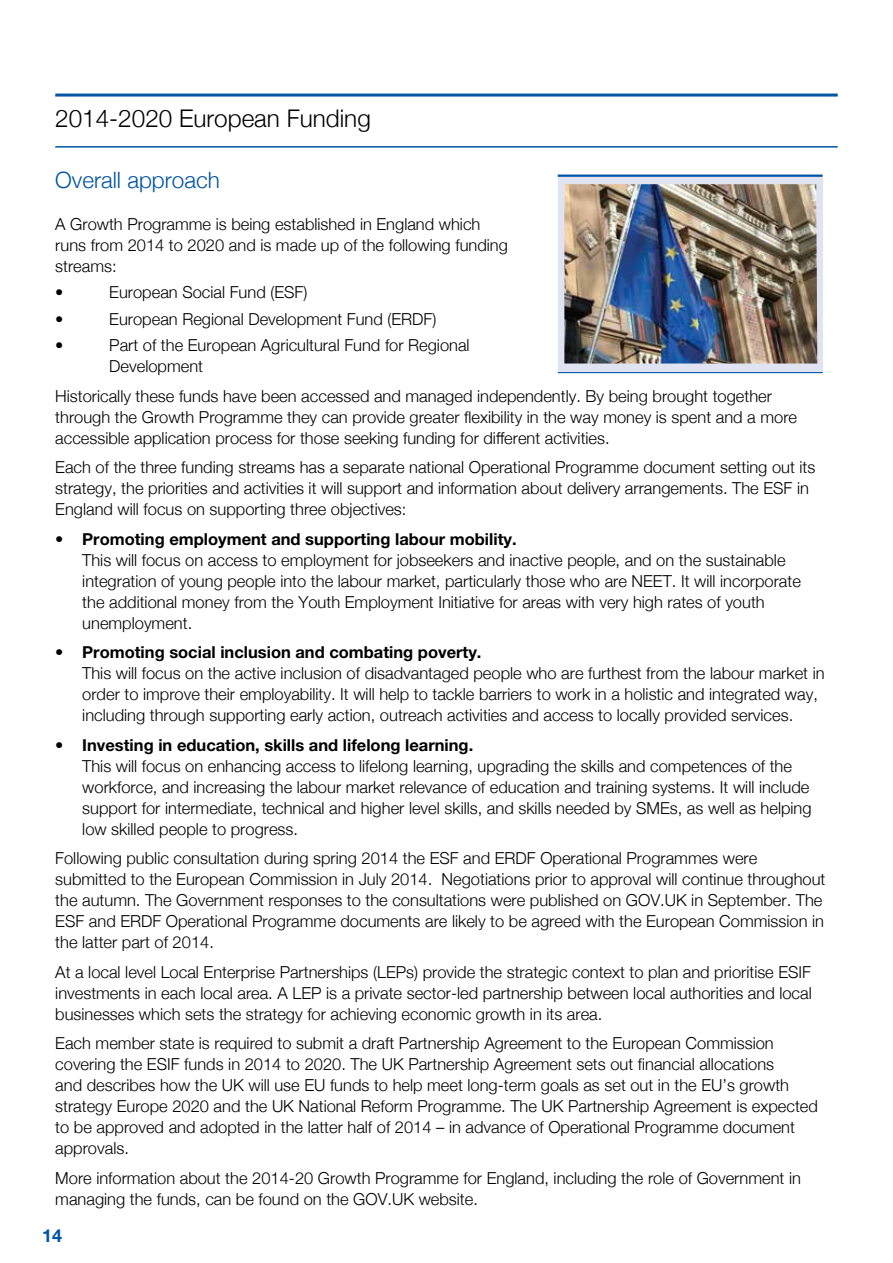
<style>
.page{position:relative;width:893px;height:1263px;background:#fff}
.page>*{position:absolute;margin:0;border:0;box-sizing:border-box;transform-origin:0 0}
.t1{font:300 24.3px "Helvetica Neue";color:#000}
.t2{font:300 22.5px "Helvetica Neue";color:#0054a4}
.t3{font:700 18px "Helvetica Neue LT Pro";color:#0054a4}
.t4{font:300 16.5px/21px "Helvetica Neue";color:#000}
.s1{font-family:"Helvetica Neue LT Pro";font-weight:700}
</style>
<div class="page">
<img style="left:55px;top:93px;width:783px;height:281px">
<hr style="left:55px;top:94px;width:1px;height:1135px;background:#93f">
<hr style="left:837px;top:94px;width:1px;height:1135px;background:#93f">
<p class="t1" style="left:55px;top:99px;width:317px">2014-2020 European Funding</p>
<p class="t2" style="left:55px;top:162px;width:166px">Overall approach</p>
<p class="t4" style="left:55px;top:212px;width:454px">A Growth Programme is being established in England which runs from 2014 to 2020 and is made up of the following funding streams:</p>
<p class="t4" style="left:55px;top:281px;width:10px">•</p>
<p class="t4" style="left:109px;top:281px;width:200px">European Social Fund (ESF)</p>
<p class="t4" style="left:55px;top:307px;width:10px">•</p>
<p class="t4" style="left:109px;top:307px;width:329px">European Regional Development Fund (ERDF)</p>
<p class="t4" style="left:55px;top:334px;width:10px">•</p>
<p class="t4" style="left:109px;top:334px;width:362px">Part of the European Agricultural Fund for Regional<br>Development</p>
<p class="t4" style="left:55px;top:384px;width:743px">Historically these funds have been accessed and managed independently. By being brought together through the Growth Programme they can provide greater flexibility in the way money is spent and a more accessible application process for those seeking funding for different activities.</p>
<p class="t4" style="left:55px;top:456px;width:762px">Each of the three funding streams has a separate national Operational Programme document setting out its strategy, the priorities and activities it will support and information about delivery arrangements. The ESF in<br>England will focus on supporting three objectives:</p>
<p class="t4" style="left:82px;top:527px;width:720px;text-indent:-27px"><span class="s1">• Promoting employment and supporting labour mobility.<br></span>This will focus on access to employment for jobseekers and inactive people, and on the sustainable integration of young people into the labour market, particularly those who are NEET. It will incorporate the additional money from the Youth Employment Initiative for areas with very high rates of youth unemployment.</p>
<p class="t4" style="left:82px;top:641px;width:744px;text-indent:-27px"><span class="s1">• Promoting social inclusion and combating poverty.<br></span>This will focus on the active inclusion of disadvantaged people who are furthest from the labour market in order to improve their employability. It will help to tackle barriers to work in a holistic and integrated way, including through supporting early action, outreach activities and access to locally provided services.</p>
<p class="t4" style="left:82px;top:733px;width:731px;text-indent:-27px"><span class="s1">• Investing in education, skills and lifelong learning.<br></span>This will focus on enhancing access to lifelong learning, upgrading the skills and competences of the workforce, and increasing the labour market relevance of education and training systems. It will include support for intermediate, technical and higher level skills, and skills needed by SMEs, as well as helping low skilled people to progress.</p>
<p class="t4" style="left:55px;top:847px;width:772px">Following public consultation during spring 2014 the ESF and ERDF Operational Programmes were submitted to the European Commission in July 2014. Negotiations prior to approval will continue throughout the autumn. The Government responses to the consultations were published on GOV.UK in September. The ESF and ERDF Operational Programme documents are likely to be agreed with the European Commission in the latter part of 2014.</p>
<p class="t4" style="left:55px;top:960px;width:758px;text-align:justify">At a local level Local Enterprise Partnerships (LEPs) provide the strategic context to plan and prioritise ESIF investments in each local area. A LEP is a private sector-led partnership between local authorities and local businesses which sets the strategy for achieving economic growth in its area.</p>
<p class="t4" style="left:55px;top:1032px;width:764px">Each member state is required to submit a draft Partnership Agreement to the European Commission covering the ESIF funds in 2014 to 2020. The UK Partnership Agreement sets out financial allocations<br>and describes how the UK will use EU funds to help meet long-term goals as set out in the EU’s growth strategy Europe 2020 and the UK National Reform Programme. The UK Partnership Agreement is expected to be approved and adopted in the latter half of 2014 – in advance of Operational Programme document approvals.</p>
<p class="t4" style="left:55px;top:1166px;width:747px">More information about the 2014-20 Growth Programme for England, including the role of Government in managing the funds, can be found on the GOV.UK website.</p>
<p class="t3" style="left:42px;top:1224px;width:22px">14</p>
</div>
